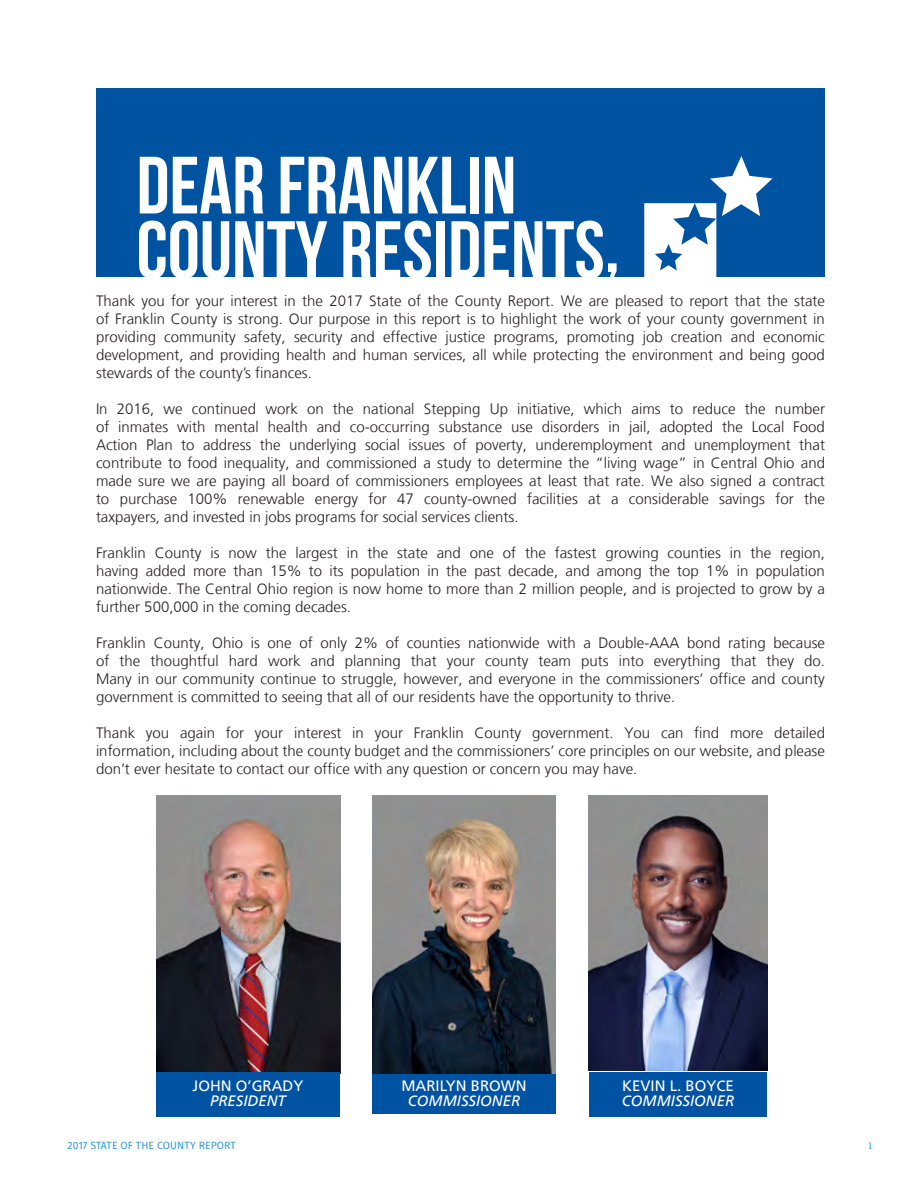
<style>
.page{position:relative;width:918px;height:1188px;background:#fff}
.page>*{position:absolute;margin:0;border:0;box-sizing:border-box;transform-origin:0 0}
.Title_Header{font:81px "Bebas Neue";color:#fff}
.Body_Text{font:300 15px/18px "Frutiger";color:#231f20;text-align:justify}
.Box_Header_Text{font:15px/15px "Frutiger";color:#fff;text-align:center}
.Box_Header_Text-2{font:italic 15px "Frutiger";color:#fff}
.t1{font:10.5px "Fira Sans";letter-spacing:.01em;color:#2492d1}
.t2{font:10.5px "Minion Pro";color:#2492d1}
.s1{font-style:italic}
</style>
<div class="page">
<div style="left:96px;top:88px;width:729px;height:189px;background:#0053a0"></div>
<img style="left:157px;top:795px;width:183px;height:277px">
<div style="left:156px;top:1072px;width:184px;height:45px;background:#0052a3"></div>
<div style="left:372px;top:1072px;width:184px;height:42px;background:#0052a3"></div>
<div style="left:589px;top:1072px;width:178px;height:46px;background:#0052a3"></div>
<img style="left:372px;top:795px;width:184px;height:278px">
<img style="left:588px;top:796px;width:179px;height:274px">
<svg style="left:644px;top:156px;width:128px;height:121px"></svg>
<p class="Title_Header" style="left:136px;top:141px;width:381px">DEAR FRANKLIN</p>
<p class="Title_Header" style="left:136px;top:206px;width:485px">COUNTY RESIDENTS,</p>
<p class="Body_Text" style="left:96px;top:292px;width:731px">Thank you for your interest in the 2017 State of the County Report. We are pleased to report that the state of Franklin County is strong. Our purpose in this report is to highlight the work of your county government in providing community safety, security and effective justice programs, promoting job creation and economic development, and providing health and human services, all while protecting the environment and being good stewards of the county’s finances.</p>
<p class="Body_Text" style="left:96px;top:400px;width:731px">In 2016, we continued work on the national Stepping Up initiative, which aims to reduce the number of inmates with mental health and co-occurring substance use disorders in jail, adopted the Local Food Action Plan to address the underlying social issues of poverty, underemployment and unemployment that contribute to food inequality, and commissioned a study to determine the “living wage” in Central Ohio and made sure we are paying all board of commissioners employees at least that rate. We also signed a contract to purchase 100% renewable energy for 47 county-owned facilities at a considerable savings for the taxpayers, and invested in jobs programs for social services clients.</p>
<p class="Body_Text" style="left:96px;top:544px;width:731px">Franklin County is now the largest in the state and one of the fastest growing counties in the region, having added more than 15% to its population in the past decade, and among the top 1% in population nationwide. The Central Ohio region is now home to more than 2 million people, and is projected to grow by a further 500,000 in the coming decades.</p>
<p class="Body_Text" style="left:96px;top:634px;width:731px">Franklin County, Ohio is one of only 2% of counties nationwide with a Double-AAA bond rating because of the thoughtful hard work and planning that your county team puts into everything that they do.<br>Many in our community continue to struggle, however, and everyone in the commissioners’ office and county government is committed to seeing that all of our residents have the opportunity to thrive.</p>
<p class="Body_Text" style="left:96px;top:724px;width:731px">Thank you again for your interest in your Franklin County government. You can find more detailed information, including about the county budget and the commissioners’ core principles on our website, and please don’t ever hesitate to contact our office with any question or concern you may have.</p>
<p class="Box_Header_Text" style="left:193px;top:1079px;width:112px">JOHN O’GRADY<br><span class="s1">PRESIDENT</span></p>
<p class="Box_Header_Text" style="left:401px;top:1079px;width:127px">MARILYN BROWN<br><span class="s1">COMMISSIONER</span></p>
<p class="Box_Header_Text" style="left:622px;top:1079px;width:113px">KEVIN L. BOYCE</p>
<p class="Box_Header_Text-2" style="left:622px;top:1092px;width:114px">COMMISSIONER</p>
<p class="t1" style="left:68px;top:1138px;width:170px">2017 STATE OF THE COUNTY REPORT</p>
<p class="t2" style="left:868px;top:1139px;width:7px">1</p>
</div>
